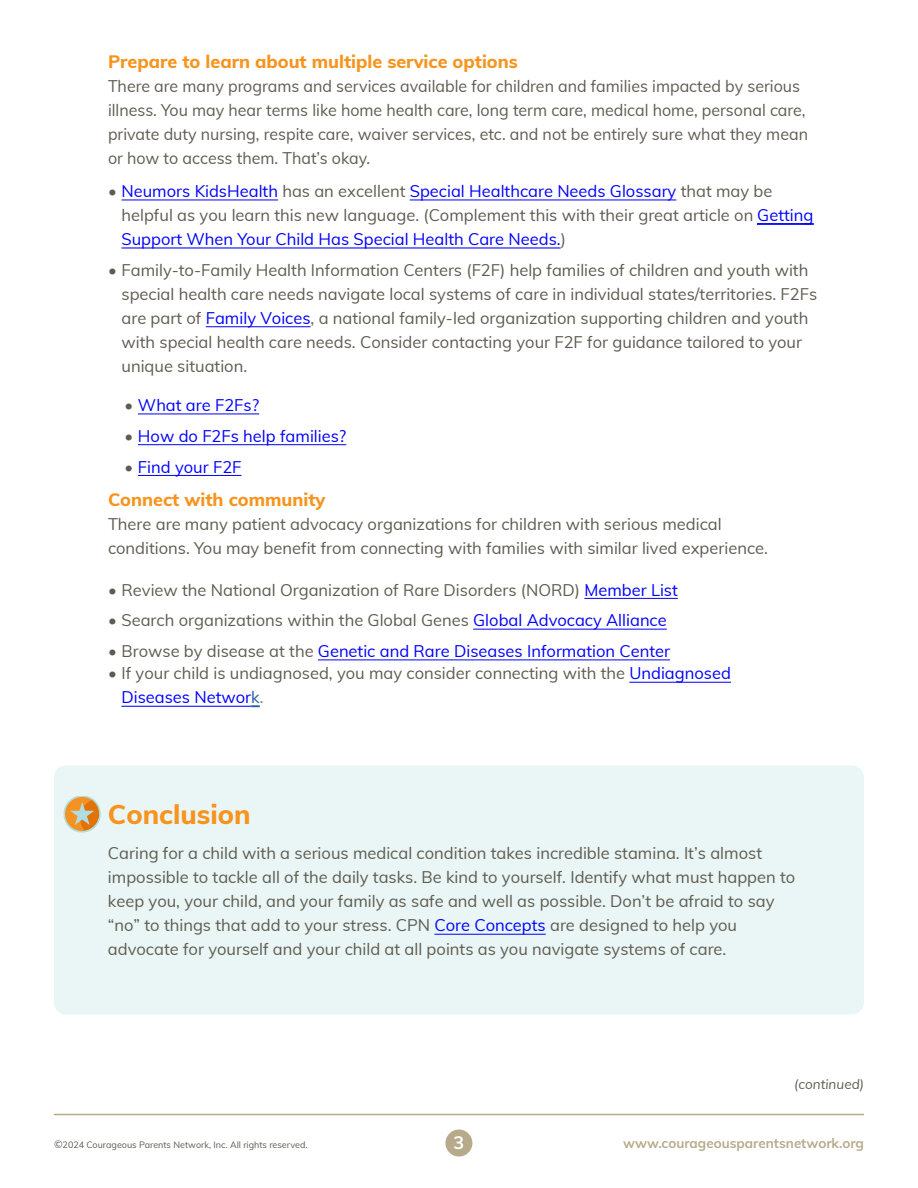
<style>
.page{position:relative;width:918px;height:1188px;background:#fff}
.page>*{position:absolute;margin:0;border:0;box-sizing:border-box;transform-origin:0 0}
.t1{font:800 27px "Muli";color:#f7941e}
.t2{font:800 18px "Muli";color:#f7941e}
.t3{font:700 18px "Muli";color:#fff}
.t4{font:16.5px/24px "Muli";color:#5e5b50}
.t5{font:16.5px/24px "Muli";color:#00f}
.t6{font:700 13.5px "Muli";color:#b7aa8b}
.t7{font:italic 13.5px "Muli";color:#5e5b50}
.t8{font:9px "Muli";color:#5e5b50}
.s1{color:#5e5b50}
.s2{color:#00f}
.s3{color:#215e9e}
.s4{color:#808080}
.s5{font-size:10.5px}
</style>
<div class="page">
<div style="left:445px;top:1130px;width:27px;height:27px;background:#b7aa8b;border-radius:50%"></div>
<hr style="left:54px;top:1114px;width:810px;height:1px;background:#b7aa8b">
<hr style="left:138px;top:475px;width:104px;height:1px;background:#00f">
<hr style="left:138px;top:444px;width:208px;height:1px;background:#00f">
<hr style="left:138px;top:414px;width:121px;height:1px;background:#00f">
<hr style="left:206px;top:326px;width:105px;height:1px;background:#00f">
<hr style="left:121px;top:248px;width:440px;height:1px;background:#00f">
<hr style="left:757px;top:224px;width:57px;height:1px;background:#00f">
<hr style="left:410px;top:200px;width:266px;height:1px;background:#00f">
<hr style="left:121px;top:200px;width:157px;height:1px;background:#00f">
<hr style="left:121px;top:706px;width:130px;height:1px;background:#00f">
<hr style="left:629px;top:682px;width:102px;height:1px;background:#00f">
<hr style="left:318px;top:659px;width:352px;height:1px;background:#00f">
<hr style="left:473px;top:629px;width:194px;height:1px;background:#00f">
<hr style="left:584px;top:598px;width:94px;height:1px;background:#00f">
<div style="left:54px;top:766px;width:810px;height:248px;background:#e9f6f5;border-radius:12px"></div>
<hr style="left:434px;top:934px;width:112px;height:1px;background:#00f">
<svg style="left:64px;top:796px;width:37px;height:37px"></svg>
<p class="t2" style="left:108px;top:48px;width:411px">Prepare to learn about multiple service options</p>
<p class="t4" style="left:108px;top:74px;width:702px">There are many programs and services available for children and families impacted by serious illness. You may hear terms like home health care, long term care, medical home, personal care, private duty nursing, respite care, waiver services, etc. and not be entirely sure what they mean or how to access them. That’s okay.</p>
<p class="t5" style="left:121px;top:178px;width:693px;text-indent:-13px"><span class="s1">•</span> Neumors KidsHealth <span class="s1">has an excellent</span> Special Healthcare Needs Glossary <span class="s1">that may be helpful as you learn this new language. (Complement this with their great article on</span> Getting<br>Support When Your Child Has Special Health Care Needs.<span class="s1">)</span></p>
<p class="t4" style="left:121px;top:257px;width:697px;text-indent:-13px">• Family-to-Family Health Information Centers (F2F) help families of children and youth with special health care needs navigate local systems of care in individual states/territories. F2Fs are part of <span class="s2">Family Voices</span>, a national family-led organization supporting children and youth with special health care needs. Consider contacting your F2F for guidance tailored to your unique situation.</p>
<p class="t5" style="left:124px;top:392px;width:136px"><span class="s1">•</span> What are F2Fs?</p>
<p class="t5" style="left:124px;top:423px;width:223px"><span class="s1">•</span> How do F2Fs help families?</p>
<p class="t5" style="left:124px;top:454px;width:119px"><span class="s1">•</span> Find your F2F</p>
<p class="t2" style="left:108px;top:486px;width:219px">Connect with community</p>
<p class="t4" style="left:108px;top:512px;width:662px">There are many patient advocacy organizations for children with serious medical conditions. You may benefit from connecting with families with similar lived experience.</p>
<p class="t4" style="left:108px;top:577px;width:571px">• Review the National Organization of Rare Disorders (NORD) <span class="s2">Member List</span></p>
<p class="t4" style="left:108px;top:608px;width:560px">• Search organizations within the Global Genes <span class="s2">Global Advocacy Alliance</span></p>
<p class="t5" style="left:108px;top:638px;width:564px"><span class="s1">• Browse by disease at the</span> Genetic and Rare Diseases Information Center</p>
<p class="t4" style="left:121px;top:661px;width:611px;text-indent:-13px">• If your child is undiagnosed, you may consider connecting with the <span class="s2">Undiagnosed<br>Diseases Networ</span><span class="s3">k</span><span class="s4">.</span></p>
<h1 class="t1" style="left:108px;top:794px;width:144px">Conclusion</h1>
<p class="t4" style="left:108px;top:841px;width:689px">Caring for a child with a serious medical condition takes incredible stamina. It’s almost impossible to tackle all of the daily tasks. Be kind to yourself. Identify what must happen to keep you, your child, and your family as safe and well as possible. Don’t be afraid to say “no” to things that add to your stress. CPN <span class="s2">Core Concepts</span> are designed to help you advocate for yourself and your child at all points as you navigate systems of care.</p>
<p class="t7" style="left:794px;top:1074px;width:71px">(continued)</p>
<p class="t8" style="left:54px;top:1138px;width:255px"><span class="s5">©</span>2024 Courageous Parents Network, Inc. All rights reserved.</p>
<p class="t3" style="left:454px;top:1130px;width:12px">3</p>
<p class="t6" style="left:623px;top:1133px;width:242px">www.courageousparentsnetwork.org</p>
</div>
